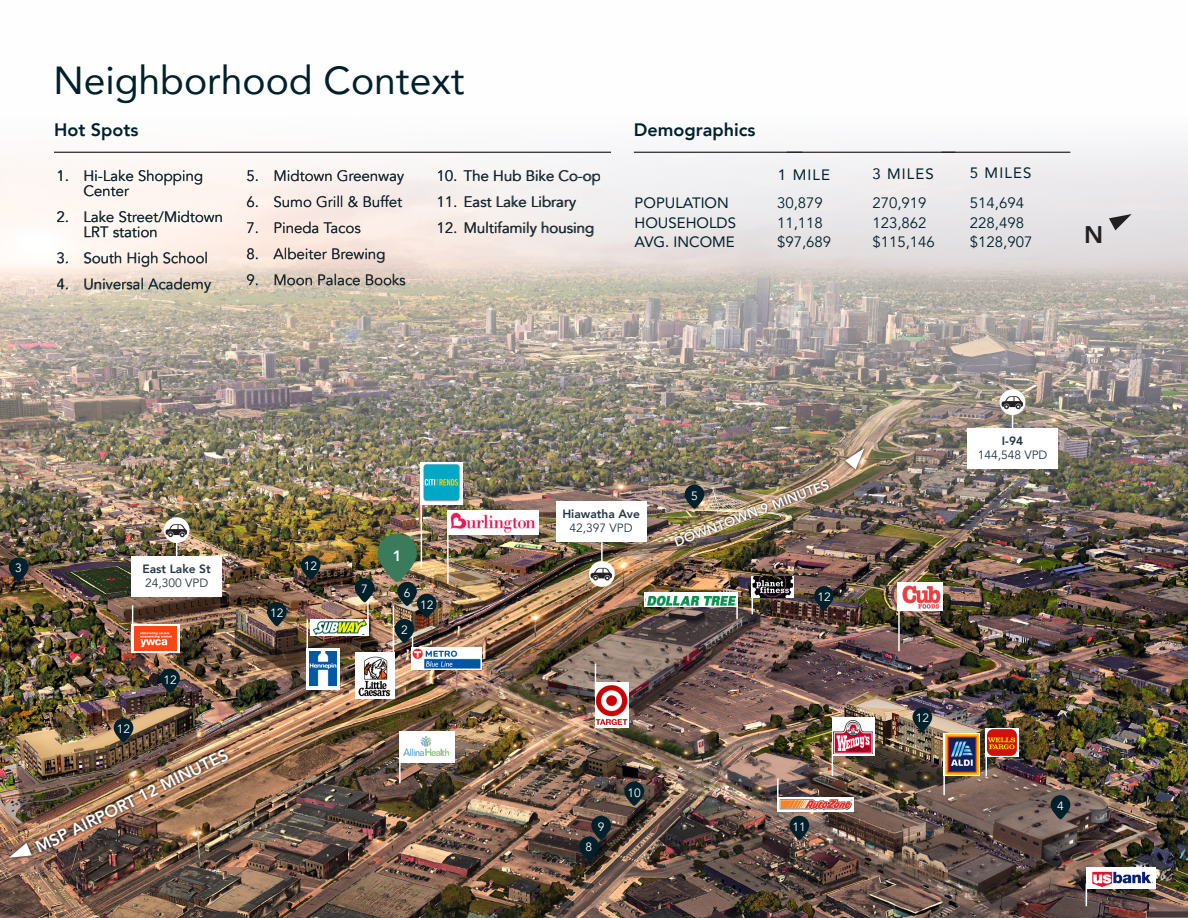
<style>
.page{position:relative;width:1188px;height:918px;background:#fff}
.page>*{position:absolute;margin:0;border:0;box-sizing:border-box;transform-origin:0 0}
.t1{font:39px "Avenir";color:#00202b}
.t2{font:800 24px "Avenir";color:#231f20}
.t3{font:800 18px "Avenir";color:#00202b}
.t4{font:800 16.5px "Avenir";color:#fff}
.t5{font:15px "Avenir";color:#09202b}
.t6{font:15px/15px "Avenir";color:#00202b}
.t7{font:15px "Avenir";color:#00202b}
.t8{font:800 15px "Avenir";color:#fff}
.t9{font:800 13.5px "Avenir";color:#fff}
.t10{font:12px "Avenir";color:#253746}
.t11{font:12px "Avenir";color:#fff}
.t12{font:800 12px "Avenir";color:#253746}
</style>
<div class="page">
<img style="left:0;top:142px;width:1188px;height:776px">
<div style="left:967px;top:428px;width:91px;height:41px;background:#fff"></div>
<hr style="left:1012px;top:409px;width:1px;height:56px;background:#fff">
<img style="left:1000px;top:389px;width:25px;height:26px;border-radius:13px">
<hr style="left:898px;top:583px;width:2px;height:68px;background:#fff">
<div style="left:897px;top:582px;width:46px;height:29px;background:#fff"></div>
<img style="left:898px;top:581px;width:47px;height:32px">
<hr style="left:752px;top:576px;width:1px;height:38px;background:#fff">
<div style="left:751px;top:576px;width:43px;height:22px;background:#fff"></div>
<img style="left:752px;top:576px;width:42px;height:22px">
<div style="left:131px;top:556px;width:91px;height:41px;background:#fff"></div>
<hr style="left:176px;top:537px;width:1px;height:56px;background:#fff">
<img style="left:164px;top:517px;width:26px;height:26px;border-radius:13px">
<svg style="left:1086px;top:889px;width:1px;height:17px"></svg>
<div style="left:1086px;top:868px;width:70px;height:21px;background:#fff"></div>
<img style="left:32px;top:746px;width:199px;height:110px">
<svg style="left:6px;top:840px;width:29px;height:21px"></svg>
<svg style="left:9px;top:843px;width:23px;height:15px"></svg>
<img style="left:1084px;top:867px;width:70px;height:20px">
<img style="left:672px;top:478px;width:159px;height:70px">
<svg style="left:842px;top:445px;width:26px;height:27px"></svg>
<svg style="left:845px;top:448px;width:20px;height:21px"></svg>
<svg style="left:1109px;top:214px;width:23px;height:16px"></svg>
<div style="left:57px;top:170px;width:543px;height:122px;background:#231f20;opacity:.75"></div>
<hr style="left:634px;top:152px;width:168px;height:1px;background:#231f20">
<hr style="left:54px;top:152px;width:557px;height:1px;background:#231f20">
<hr style="left:787px;top:152px;width:168px;height:1px;background:#231f20">
<hr style="left:595px;top:664px;width:1px;height:33px;background:#fff">
<div style="left:595px;top:682px;width:34px;height:46px;background:#fff"></div>
<img style="left:595px;top:685px;width:33px;height:41px">
<hr style="left:941px;top:152px;width:129px;height:1px;background:#231f20">
<div style="left:378px;top:534px;width:39px;height:48px;background:#397b5a;border-radius:19px"></div>
<svg style="left:9px;top:557px;width:19px;height:25px"></svg>
<hr style="left:447px;top:510px;width:2px;height:74px;background:#fff">
<img style="left:449px;top:510px;width:90px;height:25px">
<hr style="left:943px;top:766px;width:2px;height:29px;background:#fff">
<svg style="left:943px;top:733px;width:37px;height:43px"></svg>
<img style="left:945px;top:735px;width:33px;height:39px">
<svg style="left:1051px;top:795px;width:19px;height:24px"></svg>
<svg style="left:986px;top:757px;width:1px;height:19px"></svg>
<div style="left:986px;top:728px;width:33px;height:29px;background:#fff"></div>
<img style="left:987px;top:729px;width:30px;height:27px">
<hr style="left:132px;top:605px;width:1px;height:34px;background:#fff">
<svg style="left:132px;top:624px;width:48px;height:29px"></svg>
<img style="left:134px;top:627px;width:43px;height:24px">
<hr style="left:832px;top:743px;width:1px;height:33px;background:#fff">
<svg style="left:832px;top:718px;width:43px;height:38px"></svg>
<img style="left:834px;top:720px;width:38px;height:33px">
<hr style="left:777px;top:778px;width:2px;height:34px;background:#fff">
<div style="left:777px;top:797px;width:76px;height:15px;background:#fff"></div>
<img style="left:779px;top:798px;width:76px;height:14px">
<hr style="left:399px;top:750px;width:2px;height:33px;background:#fff">
<div style="left:399px;top:732px;width:55px;height:31px;background:#fff"></div>
<img style="left:404px;top:736px;width:45px;height:20px">
<hr style="left:412px;top:636px;width:1px;height:34px;background:#fff">
<img style="left:412px;top:647px;width:70px;height:23px">
<svg style="left:395px;top:619px;width:19px;height:24px"></svg>
<hr style="left:307px;top:619px;width:1px;height:46px;background:#fff">
<svg style="left:307px;top:648px;width:33px;height:41px"></svg>
<img style="left:310px;top:652px;width:27px;height:34px">
<hr style="left:367px;top:599px;width:2px;height:33px;background:#fff">
<div style="left:311px;top:619px;width:58px;height:17px;background:#fff"></div>
<img style="left:312px;top:619px;width:56px;height:15px">
<div style="left:557px;top:502px;width:90px;height:40px;background:#fff"></div>
<hr style="left:601px;top:522px;width:2px;height:56px;background:#fff">
<img style="left:589px;top:561px;width:26px;height:26px;border-radius:13px">
<svg style="left:397px;top:582px;width:20px;height:24px"></svg>
<svg style="left:355px;top:578px;width:19px;height:24px"></svg>
<img style="left:356px;top:653px;width:38px;height:46px">
<hr style="left:421px;top:462px;width:1px;height:106px;background:#fff">
<div style="left:421px;top:462px;width:42px;height:42px;background:#fff"></div>
<img style="left:420px;top:464px;width:44px;height:41px">
<hr style="left:393px;top:606px;width:1px;height:48px;background:#fff">
<svg style="left:579px;top:836px;width:20px;height:25px"></svg>
<svg style="left:591px;top:816px;width:20px;height:24px"></svg>
<svg style="left:644px;top:593px;width:92px;height:14px"></svg>
<img style="left:646px;top:595px;width:90px;height:10px">
<hr style="left:736px;top:593px;width:2px;height:26px;background:#fff">
<svg style="left:624px;top:782px;width:20px;height:24px"></svg>
<svg style="left:789px;top:816px;width:20px;height:24px"></svg>
<svg style="left:913px;top:707px;width:19px;height:25px"></svg>
<svg style="left:417px;top:594px;width:20px;height:24px"></svg>
<svg style="left:114px;top:718px;width:19px;height:24px"></svg>
<svg style="left:160px;top:669px;width:20px;height:24px"></svg>
<svg style="left:301px;top:555px;width:20px;height:24px"></svg>
<svg style="left:267px;top:602px;width:20px;height:24px"></svg>
<svg style="left:814px;top:586px;width:20px;height:24px"></svg>
<p class="t1" style="left:53px;top:49px;width:413px">Neighborhood Context</p>
<p class="t3" style="left:54px;top:116px;width:86px">Hot Spots</p>
<p class="t3" style="left:634px;top:116px;width:123px">Demographics</p>
<p class="t6" style="left:84px;top:169px;width:121px;text-indent:-27px">1. Hi-Lake Shopping<br>Center</p>
<p class="t6" style="left:84px;top:210px;width:141px;text-indent:-27px">2. Lake Street/Midtown<br>LRT station</p>
<p class="t5" style="left:57px;top:249px;width:153px">3. South High School</p>
<p class="t5" style="left:57px;top:275px;width:156px">4. Universal Academy</p>
<p class="t5" style="left:247px;top:167px;width:159px">5. Midtown Greenway</p>
<p class="t5" style="left:247px;top:193px;width:157px">6. Sumo Grill &amp; Buffet</p>
<p class="t5" style="left:247px;top:219px;width:116px">7. Pineda Tacos</p>
<p class="t5" style="left:247px;top:245px;width:140px">8. Albeiter Brewing</p>
<p class="t5" style="left:247px;top:271px;width:161px">9. Moon Palace Books</p>
<p class="t5" style="left:436px;top:167px;width:166px">10. The Hub Bike Co-op</p>
<p class="t5" style="left:436px;top:193px;width:141px">11. East Lake Library</p>
<p class="t5" style="left:436px;top:219px;width:159px">12. Multifamily housing</p>
<p class="t7" style="left:635px;top:191px;width:96px">POPULATION</p>
<p class="t7" style="left:635px;top:211px;width:103px">HOUSEHOLDS</p>
<p class="t7" style="left:635px;top:230px;width:102px">AVG. INCOME</p>
<p class="t7" style="left:778px;top:163px;width:54px">1 MILE</p>
<p class="t7" style="left:872px;top:162px;width:63px">3 MILES</p>
<p class="t7" style="left:970px;top:161px;width:63px">5 MILES</p>
<p class="t6" style="left:777px;top:196px;width:47px">30,879</p>
<p class="t6" style="left:777px;top:215px;width:47px">11,118</p>
<p class="t6" style="left:777px;top:235px;width:56px">$97,689</p>
<p class="t6" style="left:872px;top:196px;width:56px">270,919</p>
<p class="t6" style="left:872px;top:215px;width:56px">123,862</p>
<p class="t6" style="left:872px;top:235px;width:64px">$115,146</p>
<p class="t6" style="left:970px;top:196px;width:56px">514,694</p>
<p class="t6" style="left:970px;top:215px;width:56px">228,498</p>
<p class="t6" style="left:970px;top:235px;width:64px">$128,907</p>
<p class="t2" style="left:1084px;top:216px;width:21px">N</p>
<p class="t11" style="left:15px;top:561px;width:8px">3</p>
<p class="t12" style="left:142px;top:559px;width:70px">East Lake St</p>
<p class="t10" style="left:145px;top:576px;width:65px">24,300 VPD</p>
<p class="t11" style="left:117px;top:722px;width:15px">12</p>
<p class="t11" style="left:163px;top:672px;width:15px">12</p>
<p class="t4" style="left:31px;top:838px;width:215px;rotate:-27deg">MSP AIRPORT 12 MINUTES</p>
<p class="t11" style="left:270px;top:606px;width:15px">12</p>
<p class="t11" style="left:304px;top:559px;width:15px">12</p>
<p class="t11" style="left:361px;top:582px;width:8px">7</p>
<p class="t8" style="left:393px;top:545px;width:10px">1</p>
<p class="t11" style="left:404px;top:586px;width:8px">6</p>
<p class="t11" style="left:401px;top:623px;width:8px">2</p>
<p class="t11" style="left:420px;top:597px;width:15px">12</p>
<p class="t12" style="left:562px;top:505px;width:79px">Hiawatha Ave</p>
<p class="t10" style="left:570px;top:521px;width:65px">42,397 VPD</p>
<p class="t9" style="left:671px;top:533px;width:166px;rotate:-21deg">DOWNTOWN 9 MINUTES</p>
<p class="t11" style="left:691px;top:488px;width:8px">5</p>
<p class="t11" style="left:817px;top:590px;width:15px">12</p>
<p class="t11" style="left:598px;top:820px;width:8px">9</p>
<p class="t11" style="left:586px;top:840px;width:8px">8</p>
<p class="t11" style="left:628px;top:785px;width:15px">10</p>
<p class="t11" style="left:793px;top:820px;width:15px">11</p>
<p class="t12" style="left:1002px;top:431px;width:23px">I-94</p>
<p class="t10" style="left:978px;top:448px;width:71px">144,548 VPD</p>
<p class="t11" style="left:916px;top:711px;width:15px">12</p>
<p class="t11" style="left:1057px;top:799px;width:8px">4</p>
</div>
